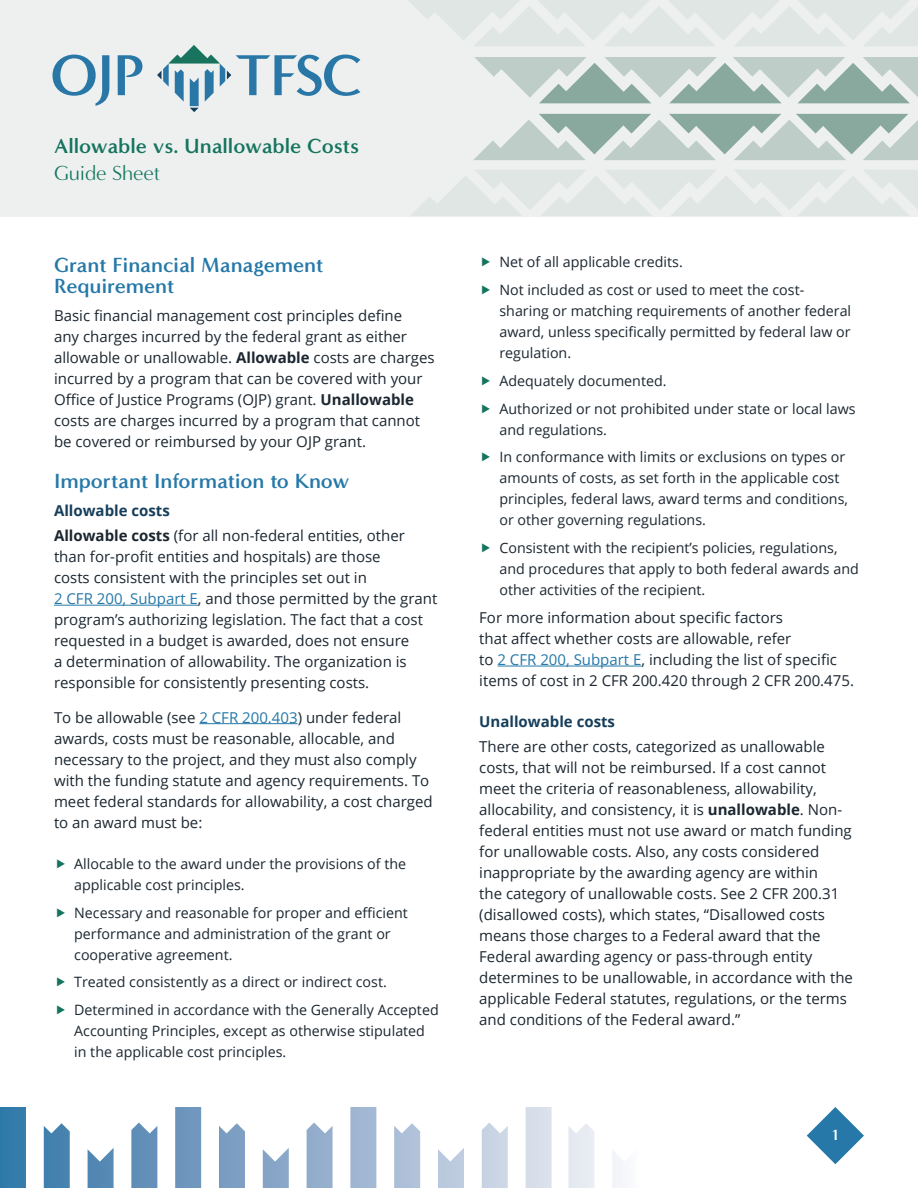
<style>
.page{position:relative;width:918px;height:1188px;background:#fff}
.page>*{position:absolute;margin:0;border:0;box-sizing:border-box;transform-origin:0 0}
.t1{font:700 21px/21px "Minerva Modern";color:#2578a8}
.t2{font:700 21px/27px "Minerva Modern";color:#15745f}
.Body_Text{font:15px/21px "Open Sans";color:#1b2630}
.t3{font:700 15px "Open Sans";color:#163e5b}
.t4{font:700 15px "Minerva Modern";color:#fff}
.t5{font:14.25px/21px "Open Sans";color:#1b2630}
.s1{font-weight:400}
.s2{font-weight:700}
.s3{color:#2578a8}
</style>
<div class="page">
<svg style="left:0;top:1107px;width:621px;height:81px"></svg>
<svg style="left:807px;top:1107px;width:57px;height:57px"></svg>
<div style="left:0;top:0;width:918px;height:216px;background:#edf0ee"></div>
<svg style="left:411px;top:170px;width:507px;height:46px"></svg>
<svg style="left:474px;top:57px;width:444px;height:46px"></svg>
<svg style="left:408px;top:0;width:510px;height:46px"></svg>
<svg style="left:474px;top:114px;width:444px;height:46px"></svg>
<svg style="left:53px;top:55px;width:56px;height:51px"></svg>
<svg style="left:118px;top:55px;width:24px;height:40px"></svg>
<svg style="left:157px;top:45px;width:203px;height:67px"></svg>
<hr style="left:54px;top:605px;width:144px;height:1px;background:#2578a8">
<hr style="left:199px;top:723px;width:99px;height:1px;background:#2578a8">
<hr style="left:498px;top:666px;width:143px;height:1px;background:#2578a8">
<h1 class="t2" style="left:54px;top:132px;width:307px">Allowable vs. Unallowable Costs<br><span class="s1">Guide Sheet</span></h1>
<h1 class="t1" style="left:54px;top:255px;width:271px">Grant Financial Management<br>Requirement</h1>
<p class="Body_Text" style="left:54px;top:305px;width:382px">Basic financial management cost principles define<br>any charges incurred by the federal grant as either allowable or unallowable. <span class="s2">Allowable</span> costs are charges incurred by a program that can be covered with your Office of Justice Programs (OJP) grant. <span class="s2">Unallowable </span>costs are charges incurred by a program that cannot be covered or reimbursed by your OJP grant.</p>
<h1 class="t1" style="left:54px;top:471px;width:297px">Important Information to Know</h1>
<h2 class="t3" style="left:54px;top:500px;width:117px">Allowable costs</h2>
<p class="Body_Text" style="left:54px;top:525px;width:385px"><span class="s2">Allowable costs</span> (for all non-federal entities, other than for-profit entities and hospitals) are those<br>costs consistent with the principles set out in<br><span class="s3">2 CFR 200, Subpart E</span>, and those permitted by the grant program’s authorizing legislation. The fact that a cost requested in a budget is awarded, does not ensure<br>a determination of allowability. The organization is responsible for consistently presenting costs.</p>
<p class="Body_Text" style="left:54px;top:706px;width:380px">To be allowable (see <span class="s3">2 CFR 200.403</span>) under federal awards, costs must be reasonable, allocable, and necessary to the project, and they must also comply with the funding statute and agency requirements. To meet federal standards for allowability, a cost charged to an award must be:</p>
<p class="t5" style="left:74px;top:853px;width:333px">Allocable to the award under the provisions of the applicable cost principles.</p>
<p class="t5" style="left:74px;top:902px;width:335px">Necessary and reasonable for proper and efficient performance and administration of the grant or cooperative agreement.</p>
<p class="t5" style="left:74px;top:971px;width:314px">Treated consistently as a direct or indirect cost.</p>
<p class="t5" style="left:74px;top:999px;width:366px">Determined in accordance with the Generally Accepted<br>Accounting Principles, except as otherwise stipulated in the applicable cost principles.</p>
<p class="t5" style="left:499px;top:251px;width:185px">Net of all applicable credits.</p>
<p class="t5" style="left:499px;top:279px;width:353px">Not included as cost or used to meet the cost&shy;sharing or matching requirements of another federal award, unless specifically permitted by federal law or regulation.</p>
<p class="t5" style="left:499px;top:370px;width:169px">Adequately documented.</p>
<p class="t5" style="left:499px;top:398px;width:358px">Authorized or not prohibited under state or local laws and regulations.</p>
<p class="t5" style="left:499px;top:446px;width:350px">In conformance with limits or exclusions on types or amounts of costs, as set forth in the applicable cost principles, federal laws, award terms and conditions, or other governing regulations.</p>
<p class="t5" style="left:499px;top:537px;width:361px">Consistent with the recipient’s policies, regulations, and procedures that apply to both federal awards and other activities of the recipient.</p>
<p class="Body_Text" style="left:479px;top:607px;width:376px">For more information about specific factors<br>that affect whether costs are allowable, refer<br>to <span class="s3">2 CFR 200, Subpart E</span>, including the list of specific items of cost in 2 CFR 200.420 through 2 CFR 200.475.</p>
<h2 class="t3" style="left:479px;top:711px;width:137px">Unallowable costs</h2>
<p class="Body_Text" style="left:479px;top:736px;width:375px">There are other costs, categorized as unallowable costs, that will not be reimbursed. If a cost cannot meet the criteria of reasonableness, allowability, allocability, and consistency, it is <span class="s2">unallowable</span>. Non&shy;federal entities must not use award or match funding for unallowable costs. Also, any costs considered inappropriate by the awarding agency are within<br>the category of unallowable costs. See 2 CFR 200.31 (disallowed costs), which states, “Disallowed costs means those charges to a Federal award that the Federal awarding agency or pass-through entity determines to be unallowable, in accordance with the applicable Federal statutes, regulations, or the terms and conditions of the Federal award.”</p>
<p class="t4" style="left:832px;top:1126px;width:7px">1</p>
</div>
